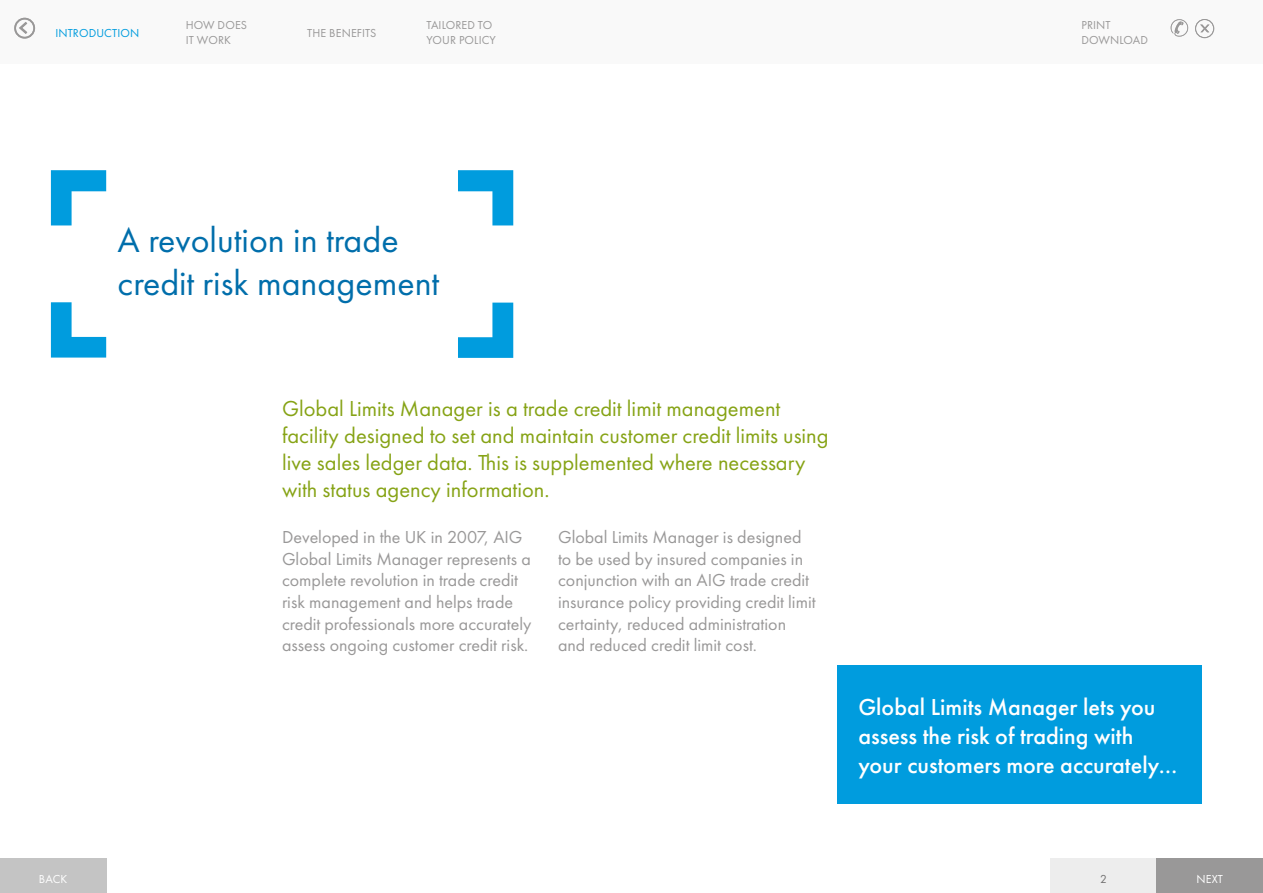
<style>
.page{position:relative;width:1263px;height:893px;background:#fff}
.page>*{position:absolute;margin:0;border:0;box-sizing:border-box;transform-origin:0 0}
.t1{font:36px/43.2px "Futura PT";color:#006eab}
.t2{font:500 24px/28.8px "Futura PT";color:#fff}
.t3{font:22.5px/27px "Futura PT";color:#86a315}
.t4{font:18px/21.6px "Futura PT";color:#999898}
.t5{font:12px/15px "Futura PT";letter-spacing:.01em;color:#999898}
.t6{font:12px "Futura PT";letter-spacing:.01em;color:#009cde}
.t7{font:12px "Futura PT";letter-spacing:.01em;color:#fff}
.t8{font:12px "Futura PT";color:#706f6f}
</style>
<div class="page">
<div style="left:1050px;top:859px;width:213px;height:34px;background:#ededed"></div>
<div style="left:0;top:859px;width:106px;height:34px;background:#c4c4c4"></div>
<div style="left:1157px;top:859px;width:106px;height:34px;background:#999898"></div>
<div style="left:0;top:0;width:1263px;height:64px;background:#f9f9f9"></div>
<div style="left:1195px;top:19px;width:19px;height:19px;border:1px solid #999898;border-radius:50%"></div>
<svg style="left:1200px;top:25px;width:9px;height:7px"></svg>
<svg style="left:19px;top:22px;width:8px;height:12px"></svg>
<div style="left:14px;top:18px;width:21px;height:21px;border:2px solid #999898;border-radius:50%"></div>
<svg style="left:458px;top:170px;width:55px;height:55px"></svg>
<svg style="left:458px;top:303px;width:55px;height:55px"></svg>
<svg style="left:51px;top:302px;width:55px;height:56px"></svg>
<svg style="left:51px;top:170px;width:55px;height:55px"></svg>
<div style="left:837px;top:665px;width:365px;height:139px;background:#009cde"></div>
<svg style="left:1171px;top:19px;width:17px;height:18px"></svg>
<p class="t6" style="left:55px;top:26px;width:86px">INTRODUCTION</p>
<p class="t5" style="left:186px;top:18px;width:63px">HOW DOES<br>IT WORK</p>
<p class="t5" style="left:307px;top:25px;width:71px">THE BENEFITS</p>
<p class="t5" style="left:426px;top:18px;width:71px">TAILORED TO<br>YOUR POLICY</p>
<p class="t5" style="left:1081px;top:18px;width:68px">PRINT<br>DOWNLOAD</p>
<h1 class="t1" style="left:118px;top:218px;width:323px">A revolution in trade credit risk management</h1>
<p class="t3" style="left:282px;top:395px;width:548px">Global Limits Manager is a trade credit limit management facility designed to set and maintain customer credit limits using live sales ledger data. This is supplemented where necessary with status agency information.</p>
<p class="t4" style="left:282px;top:526px;width:251px">Developed in the UK in 2007, AIG Global Limits Manager represents a complete revolution in trade credit risk management and helps trade credit professionals more accurately assess ongoing customer credit risk.</p>
<p class="t4" style="left:558px;top:526px;width:259px">Global Limits Manager is designed to be used by insured companies in conjunction with an AIG trade credit insurance policy providing credit limit certainty, reduced administration and reduced credit limit cost.</p>
<h2 class="t2" style="left:858px;top:693px;width:321px">Global Limits Manager lets you assess the risk of trading with your customers more accurately…</h2>
<p class="t7" style="left:39px;top:872px;width:30px">BACK</p>
<p class="t8" style="left:1100px;top:872px;width:8px">2</p>
<p class="t7" style="left:1196px;top:872px;width:28px">NEXT</p>
</div>
